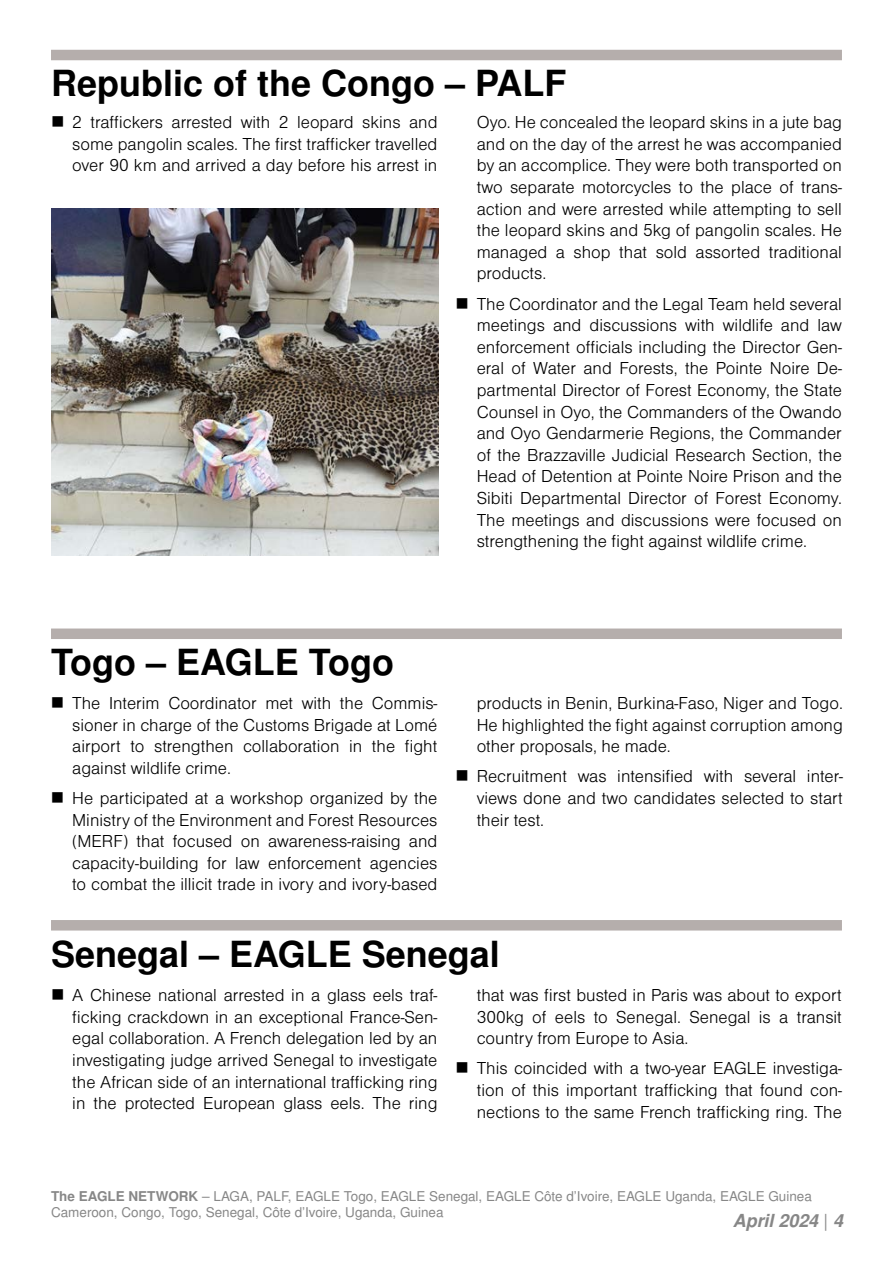
<style>
.page{position:relative;width:893px;height:1263px;background:#fff}
.page>*{position:absolute;margin:0;border:0;box-sizing:border-box;transform-origin:0 0}
.t1{font:700 36px "Nimbus Sans LOT";color:#000}
.t2{font:18px/21.6px "Nimbus Sans DOT Ligh";color:#000;text-align:justify}
.t3{font:italic 700 18px "Nimbus Sans LOT";color:#878787}
.t4{font:13.5px/16.2px "Nimbus Sans LOT";color:#878787}
.s1{font-weight:700}
.s2{font-weight:400;font-style:normal}
</style>
<div class="page">
<div style="left:51px;top:628px;width:791px;height:11px;background:#b5aeac"></div>
<div style="left:51px;top:50px;width:791px;height:10px;background:#b5aeac"></div>
<img style="left:51px;top:208px;width:387px;height:348px">
<div style="left:51px;top:920px;width:791px;height:10px;background:#b5aeac"></div>
<h1 class="t1" style="left:51px;top:62px;width:517px">Republic of the Congo – PALF</h1>
<p class="t2" style="left:72px;top:112px;width:367px">2 traffickers arrested with 2 leopard skins and some pangolin scales. The first trafficker travelled over 90 km and arrived a day before his arrest in</p>
<p class="t2" style="left:477px;top:112px;width:367px">Oyo. He concealed the leopard skins in a jute bag and on the day of the arrest he was accompanied by an accomplice. They were both transported on two separate motorcycles to the place of trans&shy;action and were arrested while attempting to sell the leopard skins and 5kg of pangolin scales. He managed a shop that sold assorted traditional products.</p>
<p class="t2" style="left:477px;top:293px;width:367px">The Coordinator and the Legal Team held several meetings and discussions with wildlife and law enforcement officials including the Director Gen&shy;eral of Water and Forests, the Pointe Noire De&shy;partmental Director of Forest Economy, the State Counsel in Oyo, the Commanders of the Owando and Oyo Gendarmerie Regions, the Commander of the Brazzaville Judicial Research Section, the Head of Detention at Pointe Noire Prison and the Sibiti Departmental Director of Forest Economy.<br>The meetings and discussions were focused on strengthening the fight against wildlife crime.</p>
<h1 class="t1" style="left:51px;top:641px;width:345px">Togo – EAGLE Togo</h1>
<p class="t2" style="left:72px;top:693px;width:367px">The Interim Coordinator met with the Commis&shy;sioner in charge of the Customs Brigade at Lomé airport to strengthen collaboration in the fight against wildlife crime.</p>
<p class="t2" style="left:72px;top:787px;width:367px">He participated at a workshop organized by the Ministry of the Environment and Forest Resources (MERF) that focused on awareness-raising and capacity-building for law enforcement agencies to combat the illicit trade in ivory and ivory-based</p>
<p class="t2" style="left:477px;top:693px;width:368px">products in Benin, Burkina-Faso, Niger and Togo.<br>He highlighted the fight against corruption among other proposals, he made.</p>
<p class="t2" style="left:477px;top:766px;width:368px">Recruitment was intensified with several inter&shy;views done and two candidates selected to start their test.</p>
<h1 class="t1" style="left:51px;top:932px;width:450px">Senegal – EAGLE Senegal</h1>
<p class="t2" style="left:72px;top:984px;width:367px">A Chinese national arrested in a glass eels traf&shy;ficking crackdown in an exceptional France-Sen&shy;egal collaboration. A French delegation led by an investigating judge arrived Senegal to investigate the African side of an international trafficking ring in the protected European glass eels. The ring</p>
<p class="t2" style="left:477px;top:984px;width:367px">that was first busted in Paris was about to export 300kg of eels to Senegal. Senegal is a transit country from Europe to Asia.</p>
<p class="t2" style="left:477px;top:1058px;width:367px">This coincided with a two-year EAGLE investiga&shy;tion of this important trafficking that found con&shy;nections to the same French trafficking ring. The</p>
<p class="t4" style="left:51px;top:1189px;width:762px"><span class="s1">The EAGLE NETWORK</span> – LAGA, PALF, EAGLE Togo, EAGLE Senegal, EAGLE Côte d’Ivoire, EAGLE Uganda, EAGLE Guinea<br>Cameroon, Congo, Togo, Senegal, Côte d’Ivoire, Uganda, Guinea</p>
<p class="t3" style="left:733px;top:1210px;width:112px">April 2024 <span class="s2">|</span> 4</p>
</div>
